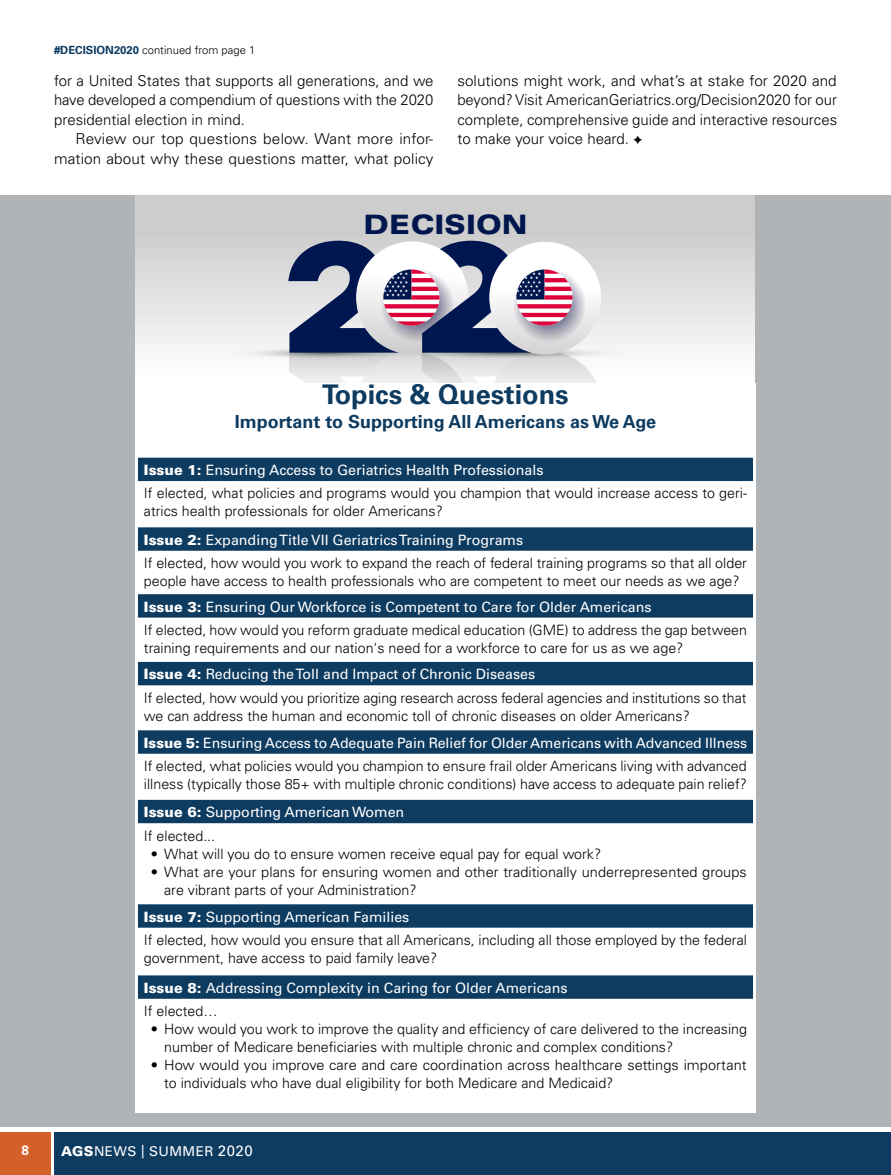
<style>
.page{position:relative;width:891px;height:1175px;background:#fff}
.page>*{position:absolute;margin:0;border:0;box-sizing:border-box;transform-origin:0 0}
.t1{font:700 27px "Univers";color:#0e3b60}
.t2{font:900 expanded 26.7px "Univers";color:#00164e}
.t3{font:700 18px "Univers";color:#0e3b60}
.t4{font:300 15px/19.5px "Univers";color:#000;text-align:justify}
.t5{font:300 14.25px/18px "Univers";color:#000}
.t6{font:14.25px/29.7px "Univers";color:#fff}
.t7{font:13.5px "Univers";letter-spacing:.03em;color:#fff}
.t8{font:700 13.5px "Univers";color:#fff}
.t9{font:300 11.25px "Univers";color:#000}
.s1{font-weight:700;color:#0e3b60}
.s2{font-weight:900;color:#fff}
.s3{font-weight:400;color:#fff}
.s4{font-weight:300;color:#000}
.s5{font-weight:900}
.s6{font-size:15px}
</style>
<div class="page">
<div style="left:54px;top:1131px;width:837px;height:43px;background:#0e3b60"></div>
<div style="left:0;top:1131px;width:51px;height:43px;background:#d36028"></div>
<div style="left:0;top:195px;width:891px;height:931px;background:#b1b4b6"></div>
<svg style="left:136px;top:195px;width:619px;height:188px;background:#dbdbdb"></svg>
<svg style="left:232px;top:241px;width:392px;height:142px;background:#b4b2c0"></svg>
<div style="left:135px;top:383px;width:621px;height:729px;background:#fff"></div>
<svg style="left:138px;top:458px;width:615px;height:540px"></svg>
<p class="t9" style="left:54px;top:43px;width:203px"><span class="s1">#DECISION2020</span> continued from page 1</p>
<p class="t4" style="left:54px;top:71px;width:381px">for a United States that supports all generations, and we have developed a compendium of questions with the 2020 presidential election in mind.</p>
<p class="t4" style="left:54px;top:129px;width:381px;text-align:right">Review our top questions below. Want more infor&shy;mation about why these questions matter, what policy</p>
<p class="t4" style="left:457px;top:71px;width:381px">solutions might work, and what’s at stake for 2020 and beyond? Visit AmericanGeriatrics.org/Decision2020 for our complete, comprehensive guide and interactive resources to make your voice heard. ✦</p>
<h2 class="t2" style="left:363px;top:209px;width:166px">DECISION</h2>
<h1 class="t1" style="left:322px;top:378px;width:248px">Topics &amp; Questions</h1>
<p class="t3" style="left:235px;top:411px;width:423px">Important to Supporting All Americans as We Age</p>
<p class="t5" style="left:144px;top:458px;width:605px;line-height:23.2px"><span class="s2">Issue 1:</span> <span class="s3">Ensuring Access to Geriatrics Health Professionals<br></span>If elected, what policies and programs would you champion that would increase access to geri-</p>
<p class="t5" style="left:144px;top:497px;width:381px;line-height:28.3px">atrics health professionals for older Americans?<br><span class="s2">Issue 2:</span> <span class="s3">Expanding Title VII Geriatrics Training Programs</span></p>
<p class="t5" style="left:144px;top:554px;width:605px">If elected, how would you work to expand the reach of federal training programs so that all older people have access to health professionals who are competent to meet our needs as we age?</p>
<p class="t5" style="left:144px;top:595px;width:605px;line-height:23.2px"><span class="s2">Issue 3:</span> <span class="s3">Ensuring Our Workforce is Competent to Care for Older Americans<br></span>If elected, how would you reform graduate medical education (GME) to address the gap between</p>
<p class="t5" style="left:144px;top:634px;width:541px;line-height:26.4px">training requirements and our nation's need for a workforce to care for us as we age?<br><span class="s2">Issue 4:</span> <span class="s3">Reducing the Toll and Impact of Chronic Diseases</span></p>
<p class="t5" style="left:144px;top:688px;width:604px">If elected, how would you prioritize aging research across federal agencies and institutions so that we can address the human and economic toll of chronic diseases on older Americans?</p>
<p class="t5" style="left:144px;top:731px;width:605px;line-height:23.2px"><span class="s2">Issue 5:</span> <span class="s3">Ensuring Access to Adequate Pain Relief for Older Americans with Advanced Illness<br></span>If elected, what policies would you champion to ensure frail older Americans living with advanced</p>
<p class="t5" style="left:144px;top:770px;width:605px;line-height:28.2px">illness (typically those 85+ with multiple chronic conditions) have access to adequate pain relief?<br><span class="s2">Issue 6:</span> <span class="s3">Supporting American Women</span></p>
<p class="t5" style="left:144px;top:826px;width:73px">If elected...</p>
<p class="t5" style="left:151px;top:844px;width:452px">• What will you do to ensure women receive equal pay for equal work?</p>
<p class="t5" style="left:164px;top:862px;width:584px;text-indent:-14px">• What are your plans for ensuring women and other traditionally underrepresented groups are vibrant parts of your Administration?</p>
<p class="t5" style="left:144px;top:905px;width:605px;line-height:23.2px"><span class="s2">Issue 7:</span> <span class="s3">Supporting American Families<br></span>If elected, how would you ensure that all Americans, including all those employed by the federal</p>
<p class="t6" style="left:144px;top:943px;width:425px"><span class="s4">government, have access to paid family leave?<br></span><span class="s5">Issue 8:</span> Addressing Complexity in Caring for Older Americans</p>
<p class="t5" style="left:144px;top:1002px;width:75px">If elected…</p>
<p class="t5" style="left:164px;top:1020px;width:584px;text-indent:-13px">• How would you work to improve the quality and efficiency of care delivered to the increasing number of Medicare beneficiaries with multiple chronic and complex conditions?</p>
<p class="t5" style="left:164px;top:1056px;width:584px;text-indent:-14px">• How would you improve care and care coordination across healthcare settings important to individuals who have dual eligibility for both Medicare and Medicaid?</p>
<p class="t8" style="left:22px;top:1142px;width:9px">8</p>
<p class="t7" style="left:61px;top:1143px;width:193px"><span class="s5">AGS</span>NEWS | SUMMER <span class="s6">2020</span></p>
</div>
